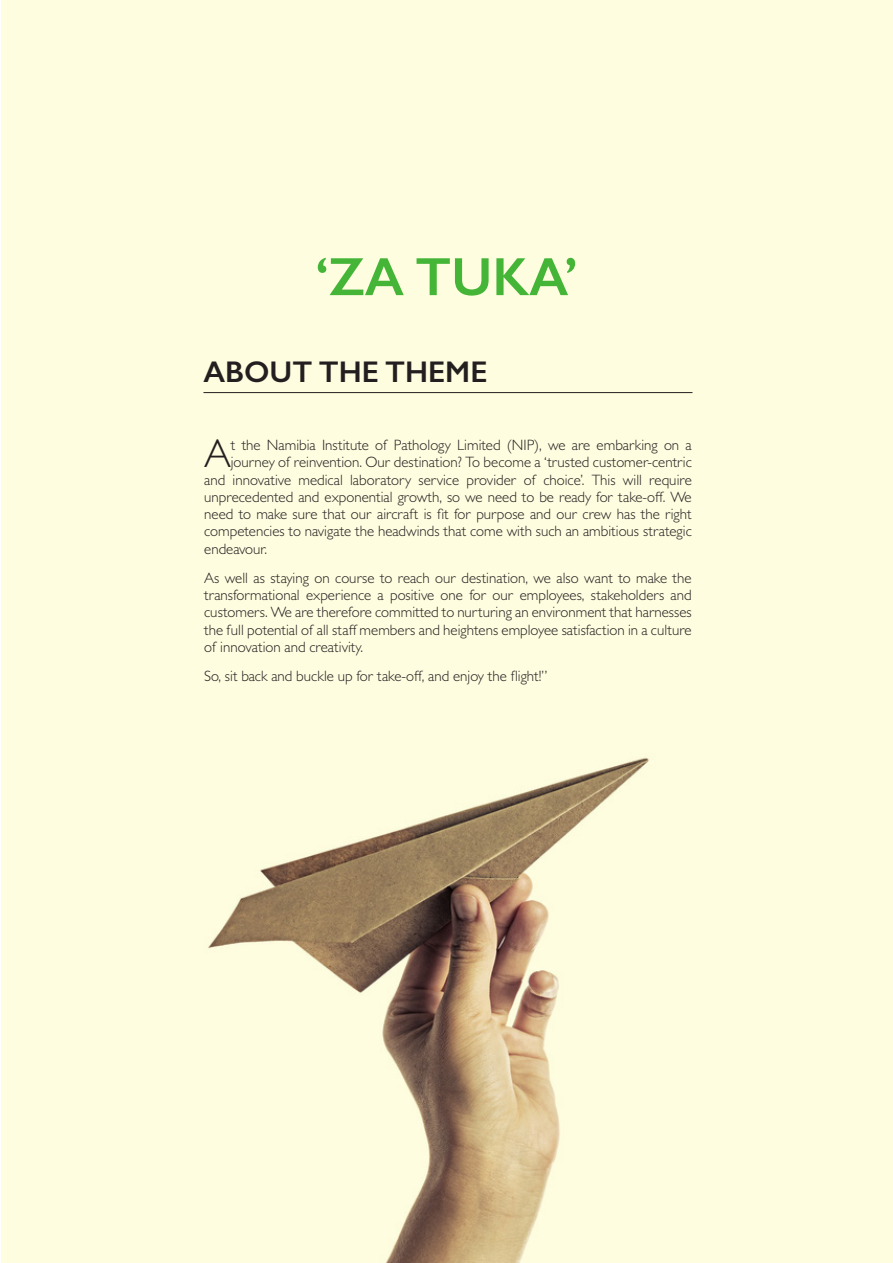
<style>
.page{position:relative;width:893px;height:1263px;background:#fff}
.page>*{position:absolute;margin:0;border:0;box-sizing:border-box;transform-origin:0 0}
.t1{font:600 54px "Gill Sans";color:#45b538}
.t2{font:300 40.35px "Gill Sans";color:#231f20}
.t3{font:600 30px "Gill Sans";color:#231f20}
.t4{font:300 15px/17.2px "Gill Sans";color:#231f20;text-align:justify}
</style>
<div class="page">
<div style="left:2px;top:0;width:891px;height:1263px;background:#fefddf"></div>
<img style="left:208px;top:757px;width:441px;height:506px">
<hr style="left:203px;top:392px;width:489px;height:1px;background:#231f20">
<p class="t1" style="left:316px;top:244px;width:263px">‘ZA TUKA’</p>
<p class="t3" style="left:203px;top:354px;width:285px">ABOUT THE THEME</p>
<p class="t2" style="left:204px;top:430px;width:28px">A</p>
<p class="t4" style="left:231px;top:436px;width:462px">t the Namibia Institute of Pathology Limited (NIP), we are embarking on a</p>
<p class="t4" style="left:231px;top:453px;width:462px">journey of reinvention. Our destination? To become a ‘trusted customer-centric</p>
<p class="t4" style="left:204px;top:471px;width:489px">and innovative medical laboratory service provider of choice’. This will require</p>
<p class="t4" style="left:204px;top:488px;width:489px">unprecedented and exponential growth, so we need to be ready for take-off. We</p>
<p class="t4" style="left:204px;top:505px;width:489px">need to make sure that our aircraft is fit for purpose and our crew has the right</p>
<p class="t4" style="left:204px;top:522px;width:489px">competencies to navigate the headwinds that come with such an ambitious strategic</p>
<p class="t4" style="left:204px;top:540px;width:65px">endeavour.</p>
<p class="t4" style="left:204px;top:569px;width:489px">As well as staying on course to reach our destination, we also want to make the transformational experience a positive one for our employees, stakeholders and customers. We are therefore committed to nurturing an environment that harnesses the full potential of all staff members and heightens employee satisfaction in a culture of innovation and creativity.</p>
<p class="t4" style="left:204px;top:667px;width:345px">So, sit back and buckle up for take-off, and enjoy the flight!”</p>
</div>
